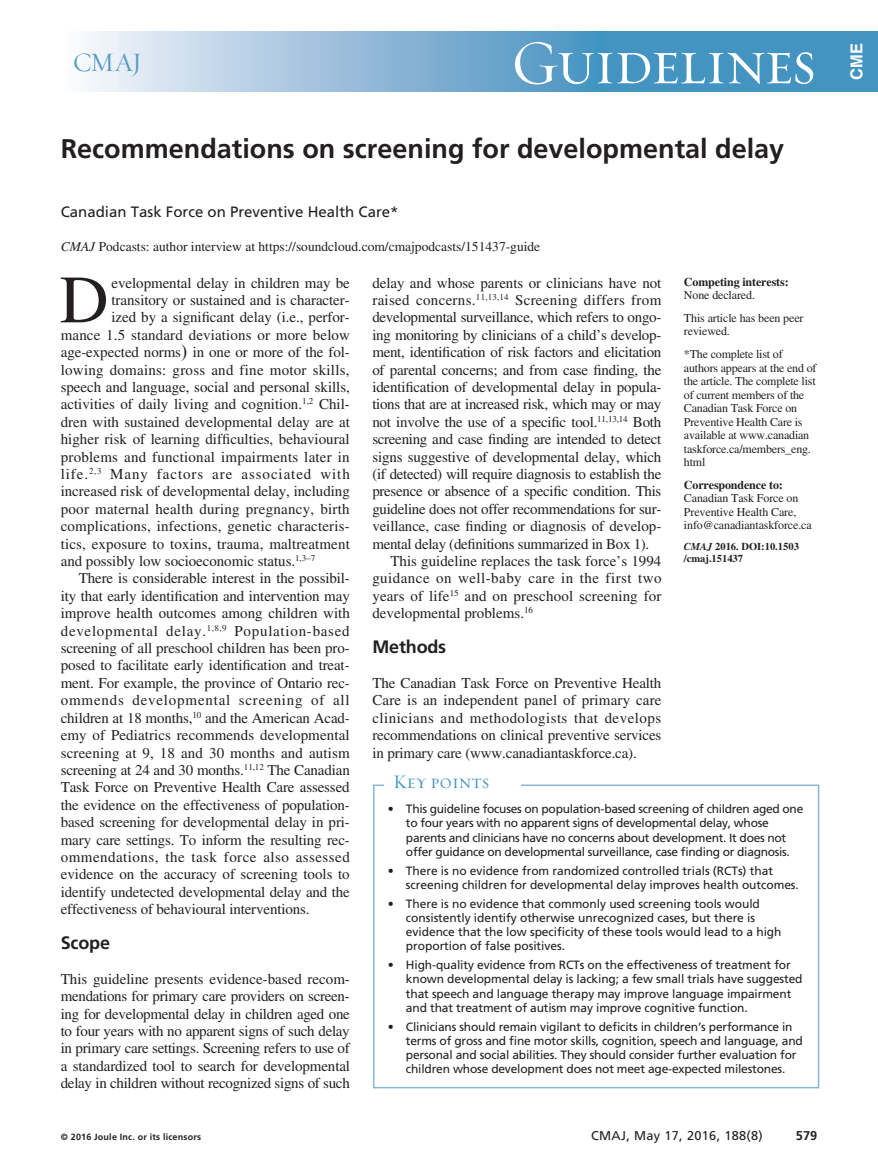
<style>
.page{position:relative;width:878px;height:1175px;background:#fff}
.page>*{position:absolute;margin:0;border:0;box-sizing:border-box;transform-origin:0 0}
.DC{font:67.5px "Times LT Std";color:#231f20}
.t1{font:63px "Requiem Display HTF Small Caps";letter-spacing:-.03em;color:#fff}
.Article_title{font:700 27px "Frutiger LT Std";color:#231f20}
.t2{font:27px "Requiem Display HTF Roman";color:#599bc6}
.Box_head-Key_points{font:19.5px "Requiem Display HTF Small Caps";color:#4494c2}
.t3{font:700 18px "Frutiger LT Std";letter-spacing:-.01em;color:#231f20}
.t4{font:700 16.5px "Helvetica LT Std";color:#fff}
.PJ{font:15px/17.4px "Times LT Std";letter-spacing:-.01em;color:#231f20;text-align:justify}
.DC-2{font:15px "Times LT Std";color:#231f20}
.Contrib{font:15px "Frutiger LT Std";color:#231f20}
.DC-3{font:15px "Times LT Std";letter-spacing:.06em;color:#231f20}
.Related_article{font:13.5px "Times LT Std";color:#231f20}
.t5{font:12.75px "Frutiger LT Std";letter-spacing:.025em;color:#231f20}
.t6{font:700 12.75px "Frutiger LT Std";color:#231f20}
.Box_list_1{font:12px/14.2px "Frutiger LT Std";letter-spacing:-.01em;color:#231f20}
.PJ_small{font:12px/13.5px "Times LT Std";letter-spacing:-.015em;color:#231f20}
.Corresp{font:12px/13.5px "Times LT Std";letter-spacing:-.01em;color:#231f20}
.CI{font:700 12px/13.5px "Times LT Std";letter-spacing:-.01em;color:#231f20}
.Article_id{font:700 10.5px/12px "Times LT Std";color:#231f20}
.t7{font:700 9px "Frutiger LT Std";letter-spacing:.02em;color:#231f20}
.s1{font-style:italic}
.s2{font-family:"Times New Roman";font-size:18px}
.s3{font-weight:400}
.s4{font-weight:700}
</style>
<div class="page">
<div style="left:565px;top:32px;width:313px;height:60px;background:#4494c2"></div>
<div style="left:61px;top:32px;width:543px;height:60px;background:linear-gradient(to right,#fbf8fc,#448ebf)"></div>
<div style="left:373px;top:784px;width:446px;height:304px;border:2px solid #8bb5d6"></div>
<div style="left:384px;top:774px;width:137px;height:26px;background:#fff"></div>
<h2 class="t1" style="left:511px;top:26px;width:307px">Guidelines</h2>
<h3 class="t2" style="left:73px;top:46px;width:71px">CMAJ</h3>
<p class="t4" style="left:846px;top:80px;width:38px;rotate:-90deg">CME</p>
<p class="Article_title" style="left:61px;top:133px;width:725px">Recommendations on screening for developmental delay</p>
<p class="Contrib" style="left:61px;top:203px;width:339px">Canadian Task Force on Preventive Health Care*</p>
<p class="Related_article" style="left:61px;top:238px;width:481px"><span class="s1">CMAJ</span> Podcasts: author interview at https://soundcloud.com/cmajpodcasts/151437-guide</p>
<p class="DC" style="left:60px;top:262px;width:50px">D</p>
<p class="DC-2" style="left:111px;top:274px;width:240px">evelopmental delay in children may be</p>
<p class="DC-2" style="left:111px;top:291px;width:240px">transitory or sustained and is character-</p>
<p class="DC-2" style="left:111px;top:309px;width:240px">ized by a significant delay (i.e., perfor-</p>
<p class="DC-2" style="left:61px;top:326px;width:291px">mance 1.5 standard deviations or more below</p>
<p class="DC-2" style="left:61px;top:344px;width:290px">age-expected norms<span class="s2">)</span> in one or more of the fol-</p>
<p class="DC-2" style="left:61px;top:361px;width:290px">lowing domains: gross and fine motor skills,</p>
<p class="DC-2" style="left:61px;top:378px;width:290px">speech and language, social and personal skills,</p>
<p class="DC-2" style="left:61px;top:396px;width:290px">activities of daily living and cognition.<sup>1,2</sup> Chil-</p>
<p class="DC-2" style="left:61px;top:413px;width:290px">dren with sustained developmental delay are at</p>
<p class="DC-2" style="left:61px;top:431px;width:290px">higher risk of learning difficulties, behavioural</p>
<p class="DC-2" style="left:61px;top:448px;width:290px">problems and functional impairments later in</p>
<p class="DC-3" style="left:61px;top:465px;width:290px">life.<sup>2,3</sup> Many factors are associated with</p>
<p class="DC-2" style="left:61px;top:483px;width:290px">increased risk of developmental delay, including</p>
<p class="DC-2" style="left:61px;top:500px;width:290px">poor maternal health during pregnancy, birth</p>
<p class="DC-2" style="left:61px;top:518px;width:290px">complications, infections, genetic characteris-</p>
<p class="DC-2" style="left:61px;top:535px;width:290px">tics, exposure to toxins, trauma, maltreatment</p>
<p class="DC-2" style="left:61px;top:552px;width:256px">and possibly low socioeconomic status.<sup>1,3–7</sup></p>
<p class="PJ" style="left:61px;top:569px;width:290px;text-indent:18px">There is considerable interest in the possibil&shy;ity that early identification and intervention may improve health outcomes among children with developmental delay.<sup>1,8,9</sup> Population-based screening of all preschool children has been pro&shy;posed to facilitate early identification and treat&shy;ment. For example, the province of Ontario rec&shy;ommends developmental screening of all children at 18 months,<sup>10</sup> and the American Acad&shy;emy of Pediatrics recommends developmental screening at 9, 18 and 30 months and autism screening at 24 and 30 months.<sup>11,12</sup> The Canadian Task Force on Preventive Health Care assessed the evidence on the effectiveness of population&shy;based screening for developmental delay in pri&shy;mary care settings. To inform the resulting rec&shy;ommendations, the task force also assessed evidence on the accuracy of screening tools to identify undetected developmental delay and the effectiveness of behavioural interventions.</p>
<h1 class="t3" style="left:61px;top:932px;width:51px">Scope</h1>
<p class="PJ" style="left:61px;top:970px;width:291px">This guideline presents evidence-based recom&shy;mendations for primary care providers on screen&shy;ing for developmental delay in children aged one to four years with no apparent signs of such delay in primary care settings. Screening refers to use of a standardized tool to search for developmental delay in children without recognized signs of such</p>
<p class="PJ" style="left:372px;top:274px;width:290px">delay and whose parents or clinicians have not raised concerns.<sup>11,13,14</sup> Screening differs from developmental surveillance, which refers to ongo&shy;ing monitoring by clinicians of a child’s develop&shy;ment, identification of risk factors and elicitation of parental concerns; and from case finding, the identification of developmental delay in popula&shy;tions that are at increased risk, which may or may not involve the use of a specific tool.<sup>11,13,14</sup> Both screening and case finding are intended to detect signs suggestive of developmental delay, which (if detected) will require diagnosis to establish the presence or absence of a specific condition. This guideline does not offer recommendations for sur&shy;veillance, case finding or diagnosis of develop&shy;mental delay (definitions summarized in Box 1).</p>
<p class="PJ" style="left:372px;top:552px;width:291px;text-indent:18px">This guideline replaces the task force’s 1994 guidance on well-baby care in the first two years of life<sup>15</sup> and on preschool screening for developmental problems.<sup>16</sup></p>
<h1 class="t3" style="left:372px;top:636px;width:75px">Methods</h1>
<p class="PJ" style="left:372px;top:674px;width:291px">The Canadian Task Force on Preventive Health Care is an independent panel of primary care clinicians and methodologists that develops recommendations on clinical preventive services in primary care (www.canadiantaskforce.ca).</p>
<p class="Box_head-Key_points" style="left:393px;top:770px;width:98px">Key points</p>
<p class="CI" style="left:684px;top:275px;width:106px">Competing interests:<br><span class="s3">None declared.</span></p>
<p class="PJ_small" style="left:684px;top:311px;width:121px">This article has been peer reviewed.</p>
<p class="PJ_small" style="left:684px;top:347px;width:134px">*The complete list of authors appears at the end of the article. The complete list of current members of the<br>Canadian Task Force on<br>Preventive Health Care is available at www.canadian taskforce.ca/members_eng. html</p>
<p class="Corresp" style="left:684px;top:478px;width:129px"><span class="s4">Correspondence to:<br></span>Canadian Task Force on<br>Preventive Health Care, info@canadiantaskforce.ca</p>
<p class="Article_id" style="left:684px;top:540px;width:116px"><span class="s1">CMAJ</span> 2016. DOI:10.1503 /cmaj.151437</p>
<p class="Box_list_1" style="left:406px;top:801px;width:399px;text-indent:-18px">• This guideline focuses on population-based screening of children aged one to four years with no apparent signs of developmental delay, whose parents and clinicians have no concerns about development. It does not offer guidance on developmental surveillance, case finding or diagnosis.</p>
<p class="Box_list_1" style="left:406px;top:863px;width:394px;text-indent:-18px">• There is no evidence from randomized controlled trials (RCTs) that screening children for developmental delay improves health outcomes.</p>
<p class="Box_list_1" style="left:406px;top:896px;width:377px;text-indent:-18px">• There is no evidence that commonly used screening tools would consistently identify otherwise unrecognized cases, but there is evidence that the low specificity of these tools would lead to a high proportion of false positives.</p>
<p class="Box_list_1" style="left:406px;top:957px;width:398px;text-indent:-18px">• High-quality evidence from RCTs on the effectiveness of treatment for known developmental delay is lacking; a few small trials have suggested that speech and language therapy may improve language impairment and that treatment of autism may improve cognitive function.</p>
<p class="Box_list_1" style="left:406px;top:1019px;width:398px;text-indent:-18px">• Clinicians should remain vigilant to deficits in children’s performance in terms of gross and fine motor skills, cognition, speech and language, and personal and social abilities. They should consider further evaluation for children whose development does not meet age-expected milestones.</p>
<p class="t7" style="left:61px;top:1131px;width:142px">© 2016 Joule Inc. or its licensors</p>
<p class="t5" style="left:591px;top:1127px;width:173px">CMAJ, May 17, 2016, 188(8)</p>
<p class="t6" style="left:795px;top:1127px;width:23px">579</p>
</div>
